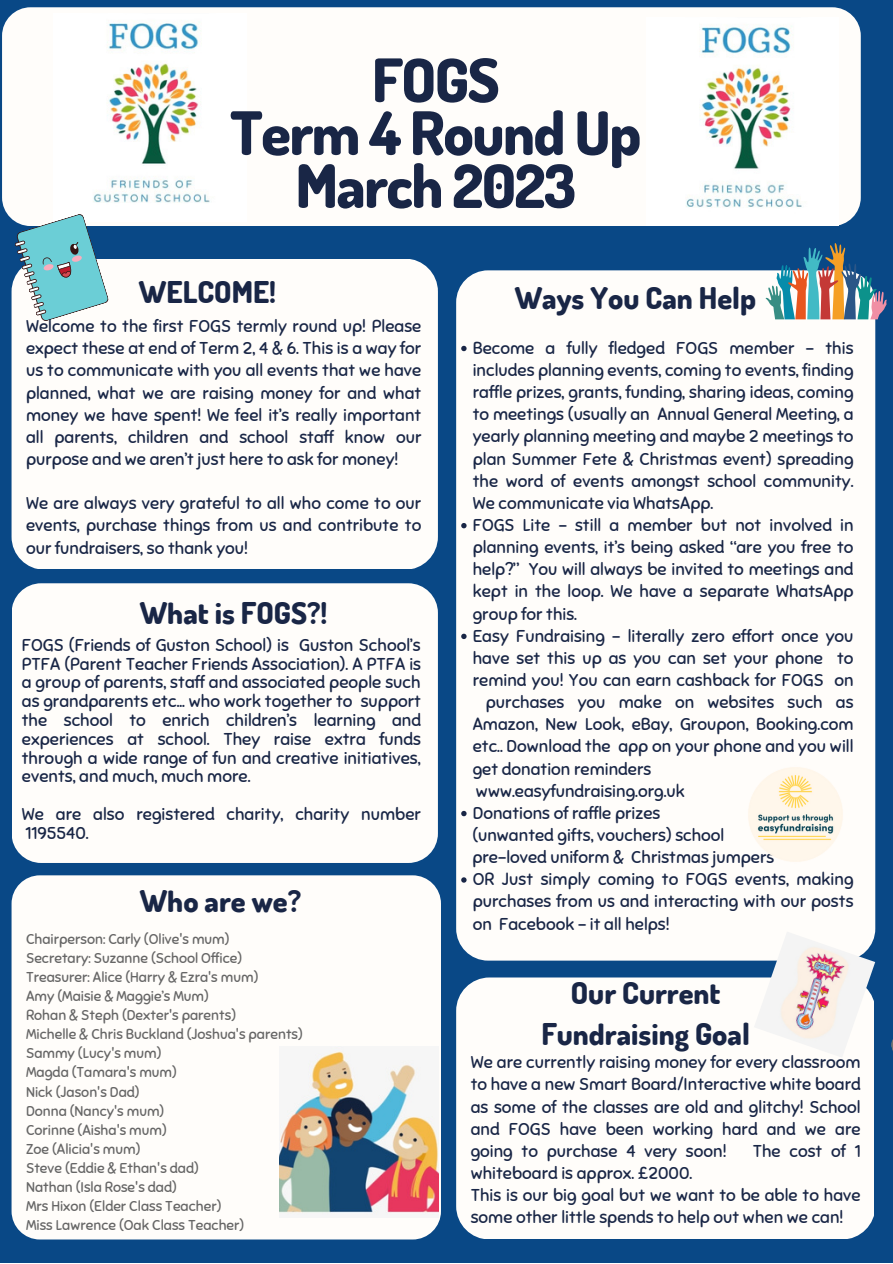
<style>
.page{position:relative;width:893px;height:1264px;background:#fff}
.page>*{position:absolute;margin:0;border:0;box-sizing:border-box;transform-origin:0 0}
.t1{font:800 60px/52.8px "Dosis";letter-spacing:-.025em;color:#192646;text-align:center}
.t2{font:800 30px/41.5px "Dosis";color:#192646;text-align:center}
.t3{font:17.1px/22.2px "Sniglet";color:#192646;text-align:justify}
.t4{font:14.25px/19px "Sniglet";color:#666}
</style>
<div class="page">
<div style="left:0;top:0;width:892px;height:1262px;background:#094886"></div>
<div style="left:12px;top:258px;width:426px;height:310px;background:#fffdfa;border-radius:33px"></div>
<div style="left:2px;top:7px;width:858px;height:219px;background:#fffdfa;border-radius:29px"></div>
<img style="left:93px;top:22px;width:117px;height:181px">
<div style="left:12px;top:583px;width:425px;height:280px;background:#fffdfa;border-radius:30px"></div>
<svg style="left:14px;top:214px;width:96px;height:107px"></svg>
<img style="left:686px;top:26px;width:152px;height:200px">
<div style="left:456px;top:977px;width:417px;height:261px;background:#fffdfa"></div>
<div style="left:12px;top:875px;width:429px;height:364px;background:#fffdfa;border-radius:28px"></div>
<div style="left:456px;top:270px;width:419px;height:690px;background:#fffdfa;border-radius:32px"></div>
<svg style="left:765px;top:243px;width:121px;height:76px"></svg>
<svg style="left:461px;top:346px;width:5px;height:5px"></svg>
<svg style="left:461px;top:523px;width:5px;height:5px"></svg>
<svg style="left:461px;top:633px;width:5px;height:6px"></svg>
<svg style="left:461px;top:810px;width:5px;height:6px"></svg>
<svg style="left:461px;top:877px;width:5px;height:5px"></svg>
<img style="left:748px;top:767px;width:95px;height:95px">
<img style="left:280px;top:1046px;width:158px;height:169px">
<img style="left:753px;top:932px;width:122px;height:125px">
<h1 class="t1" style="left:230px;top:52px;width:412px">FOGS<br>Term 4 Round Up<br>March 2023</h1>
<h2 class="t2" style="left:139px;top:270px;width:139px">WELCOME!</h2>
<p class="t3" style="left:26px;top:315px;width:397px">Welcome to the first FOGS termly round up! Please expect these at end of Term 2, 4 &amp; 6. This is a way for us to communicate with you all events that we have planned, what we are raising money for and what money we have spent! We feel it’s really important all parents, children and school staff know our purpose and we aren’t just here to ask for money!</p>
<p class="t3" style="left:26px;top:492px;width:397px">We are always very grateful to all who come to our events, purchase things from us and contribute to our fundraisers, so thank you!</p>
<h2 class="t2" style="left:140px;top:591px;width:189px">What is FOGS?!</h2>
<p class="t3" style="left:22px;top:635px;width:401px;line-height:18.8px">FOGS (Friends of Guston School) is Guston School’s PTFA (Parent Teacher Friends Association). A PTFA is a group of parents, staff and associated people such as grandparents etc... who work together to support the school to enrich children’s learning and experiences at school. They raise extra funds through a wide range of fun and creative initiatives, events, and much, much more.</p>
<p class="t3" style="left:22px;top:804px;width:400px;line-height:18.8px">We are also registered charity, charity number<br>1195540.</p>
<h2 class="t2" style="left:140px;top:879px;width:163px">Who are we?</h2>
<p class="t4" style="left:26px;top:929px;width:278px">Chairperson: Carly (Olive's mum)<br>Secretary: Suzanne (School Office)<br>Treasurer: Alice (Harry &amp; Ezra's mum)<br>Amy (Maisie &amp; Maggie’s Mum)<br>Rohan &amp; Steph (Dexter's parents)<br>Michelle &amp; Chris Buckland (Joshua's parents)<br>Sammy (Lucy's mum)<br>Magda (Tamara's mum)<br>Nick (Jason's Dad)<br>Donna (Nancy's mum)<br>Corinne (Aisha's mum)<br>Zoe (Alicia's mum)<br>Steve (Eddie &amp; Ethan's dad)<br>Nathan (Isla Rose's dad)<br>Mrs Hixon (Elder Class Teacher)<br>Miss Lawrence (Oak Class Teacher)</p>
<h2 class="t2" style="left:514px;top:276px;width:243px">Ways You Can Help</h2>
<p class="t3" style="left:472px;top:337px;width:382px">Become a fully fledged FOGS member - this</p>
<p class="t3" style="left:472px;top:359px;width:382px">includes planning events, coming to events, finding</p>
<p class="t3" style="left:472px;top:381px;width:382px">raffle prizes, grants, funding, sharing ideas, coming</p>
<p class="t3" style="left:472px;top:403px;width:382px">to meetings (usually an Annual General Meeting, a</p>
<p class="t3" style="left:472px;top:425px;width:382px">yearly planning meeting and maybe 2 meetings to</p>
<p class="t3" style="left:472px;top:448px;width:382px">plan Summer Fete &amp; Christmas event) spreading</p>
<p class="t3" style="left:472px;top:470px;width:382px">the word of events amongst school community.</p>
<p class="t3" style="left:472px;top:492px;width:242px">We communicate via WhatsApp.</p>
<p class="t3" style="left:472px;top:514px;width:382px">FOGS Lite - still a member but not involved in</p>
<p class="t3" style="left:472px;top:536px;width:382px">planning events, it’s being asked “are you free to</p>
<p class="t3" style="left:472px;top:558px;width:382px">help?” You will always be invited to meetings and</p>
<p class="t3" style="left:472px;top:580px;width:382px">kept in the loop. We have a separate WhatsApp</p>
<p class="t3" style="left:472px;top:602px;width:106px">group for this.</p>
<p class="t3" style="left:472px;top:625px;width:382px">Easy Fundraising - literally zero effort once you</p>
<p class="t3" style="left:472px;top:647px;width:382px">have set this up as you can set your phone to</p>
<p class="t3" style="left:472px;top:669px;width:382px">remind you! You can earn cashback for FOGS on</p>
<p class="t3" style="left:486px;top:691px;width:369px">purchases you make on websites such as</p>
<p class="t3" style="left:472px;top:713px;width:382px">Amazon, New Look, eBay, Groupon, Booking.com</p>
<p class="t3" style="left:472px;top:735px;width:382px">etc.. Download the app on your phone and you will</p>
<p class="t3" style="left:472px;top:757px;width:180px">get donation reminders</p>
<p class="t3" style="left:472px;top:802px;width:189px">Donations of raffle prizes</p>
<p class="t3" style="left:476px;top:780px;width:210px">www.easyfundraising.org.uk</p>
<p class="t3" style="left:472px;top:824px;width:303px">(unwanted gifts, vouchers) school pre-loved uniform &amp; Christmas jumpers</p>
<p class="t3" style="left:472px;top:868px;width:382px">OR Just simply coming to FOGS events, making purchases from us and interacting with our posts on Facebook - it all helps!</p>
<h2 class="t2" style="left:541px;top:971px;width:210px">Our Current<br>Fundraising Goal</h2>
<p class="t3" style="left:470px;top:1051px;width:391px">We are currently raising money for every classroom to have a new Smart Board/Interactive white board as some of the classes are old and glitchy! School and FOGS have been working hard and we are going to purchase 4 very soon!</p>
<p class="t3" style="left:752px;top:1139px;width:109px">The cost of 1</p>
<p class="t3" style="left:470px;top:1162px;width:391px;text-align:left">whiteboard is approx. £2000.<br>This is our big goal but we want to be able to have some other little spends to help out when we can!</p>
</div>
